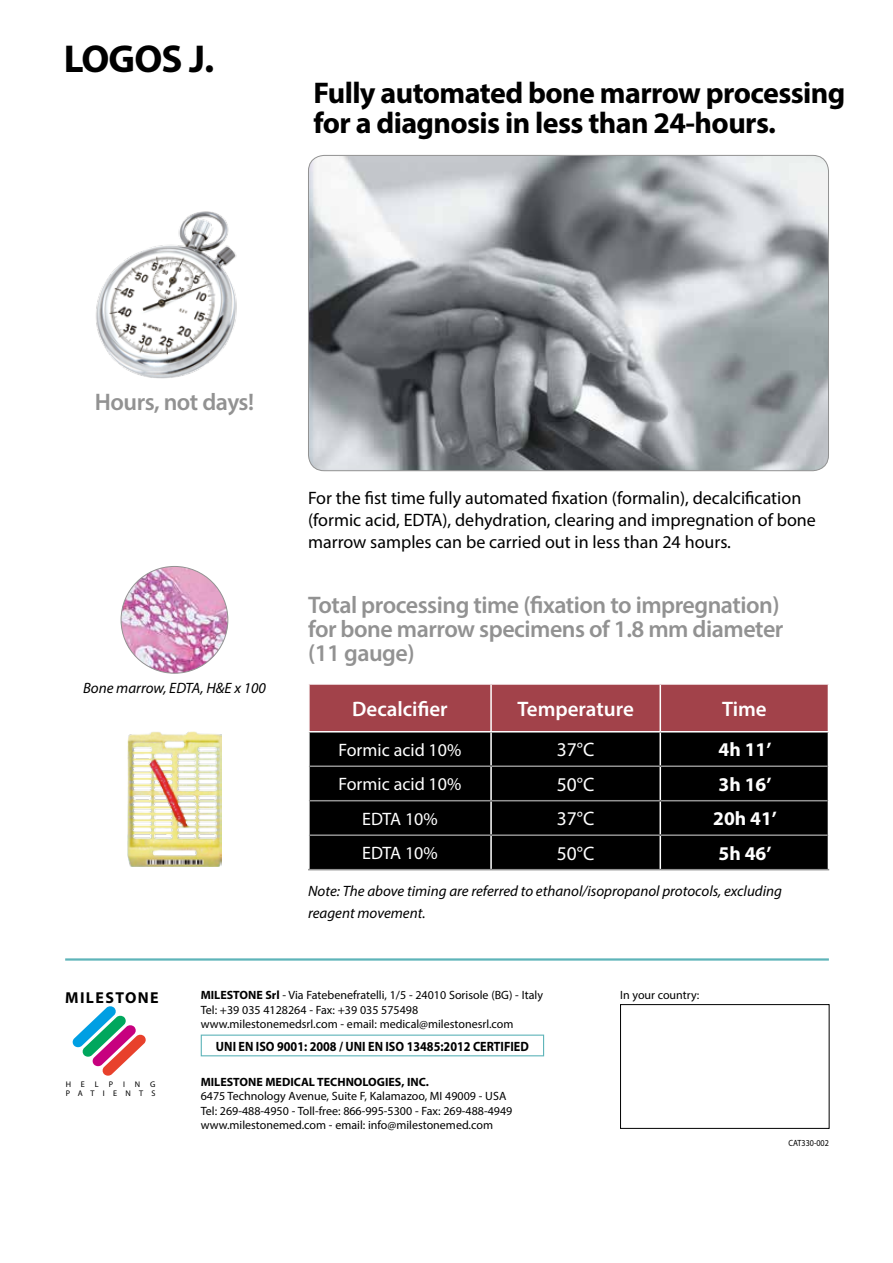
<style>
.page{position:relative;width:893px;height:1263px;background:#fff}
.page>*{position:absolute;margin:0;border:0;box-sizing:border-box;transform-origin:0 0}
.t1{font:700 39px "Myriad Pro";letter-spacing:-.02em;color:#000}
.t2{font:700 30px/30px "Myriad Pro";letter-spacing:-.02em;color:#000}
.t3{font:600 24px/24px "Myriad Pro";letter-spacing:-.02em;color:#929292}
.t4{font:600 21px "Myriad Pro";color:#fff}
.t5{font:700 19.5px "Myriad Pro";color:#fff}
.t6{font:19.5px "Myriad Pro";color:#fff}
.t7{font:18px/21.6px "Myriad Pro";color:#000}
.t8{font:18px "Myriad Pro";color:#fff}
.t9{font:700 15.9px "Myriad Pro";letter-spacing:.09em;color:#000}
.t10{font:italic 15px/22.5px "Myriad Pro";color:#000}
.t11{font:700 13.5px "Myriad Pro";color:#000;scale:.9 1}
.t12{font:12px/14.4px "Myriad Pro";color:#000}
.t13{font:700 12px "Myriad Pro";color:#000}
.t14{font:9px "Myriad Pro";letter-spacing:-.005em;color:#000;scale:.9 1}
.t15{font:8.25px/9.9px "Myriad Pro";letter-spacing:1.015em;color:#000}
.s1{font-weight:700}
</style>
<div class="page">
<div style="left:620px;top:1004px;width:209px;height:124px;border:1px solid #000"></div>
<div style="left:201px;top:1034px;width:343px;height:22px;border:1px solid #5eb4b9"></div>
<svg style="left:72px;top:1006px;width:74px;height:70px"></svg>
<hr style="left:65px;top:958px;width:764px;height:3px;background:#5eb4b9">
<img style="left:121px;top:566px;width:107px;height:107px;border-radius:53px">
<div style="left:310px;top:685px;width:518px;height:46px;background:#a2424a"></div>
<div style="left:310px;top:732px;width:518px;height:137px;background:#000"></div>
<hr style="left:490px;top:685px;width:2px;height:46px;background:#fff">
<hr style="left:659px;top:685px;width:2px;height:46px;background:#fff">
<hr style="left:490px;top:732px;width:2px;height:33px;background:#fff">
<hr style="left:659px;top:732px;width:2px;height:33px;background:#fff">
<hr style="left:490px;top:767px;width:2px;height:33px;background:#fff">
<hr style="left:659px;top:767px;width:2px;height:33px;background:#fff">
<hr style="left:490px;top:801px;width:2px;height:33px;background:#fff">
<hr style="left:659px;top:801px;width:2px;height:33px;background:#fff">
<hr style="left:490px;top:836px;width:2px;height:33px;background:#fff">
<hr style="left:659px;top:836px;width:2px;height:33px;background:#fff">
<hr style="left:310px;top:765px;width:181px;height:2px;background:#929292">
<hr style="left:491px;top:765px;width:169px;height:2px;background:#929292">
<hr style="left:660px;top:765px;width:168px;height:2px;background:#929292">
<hr style="left:310px;top:800px;width:181px;height:1px;background:#929292">
<hr style="left:491px;top:800px;width:169px;height:1px;background:#929292">
<hr style="left:660px;top:800px;width:168px;height:1px;background:#929292">
<hr style="left:310px;top:834px;width:181px;height:2px;background:#929292">
<hr style="left:491px;top:834px;width:169px;height:2px;background:#929292">
<hr style="left:660px;top:834px;width:168px;height:2px;background:#929292">
<hr style="left:308px;top:869px;width:183px;height:1px;background:#929292">
<hr style="left:491px;top:869px;width:169px;height:1px;background:#929292">
<hr style="left:660px;top:869px;width:169px;height:1px;background:#929292">
<img style="left:308px;top:155px;width:520px;height:316px">
<img style="left:96px;top:211px;width:141px;height:167px">
<img style="left:128px;top:732px;width:93px;height:134px">
<h1 class="t1" style="left:64px;top:33px;width:152px">LOGOS J.</h1>
<h2 class="t2" style="left:313px;top:77px;width:533px">Fully automated bone marrow processing for a diagnosis in less than 24-hours.</h2>
<h3 class="t3" style="left:95px;top:390px;width:161px">Hours, not days!</h3>
<p class="t10" style="left:83px;top:677px;width:184px">Bone marrow, EDTA, H&amp;E x 100</p>
<h3 class="t7" style="left:308px;top:487px;width:509px">For the fist time fully automated fixation (formalin), decalcification (formic acid, EDTA), dehydration, clearing and impregnation of bone marrow samples can be carried out in less than 24 hours.</h3>
<h3 class="t3" style="left:308px;top:592px;width:477px">Total processing time (fixation to impregnation) for bone marrow specimens of 1.8 mm diameter (11 gauge)</h3>
<h3 class="t4" style="left:352px;top:695px;width:97px">Decalcifier</h3>
<h3 class="t4" style="left:517px;top:695px;width:118px">Temperature</h3>
<h3 class="t4" style="left:722px;top:695px;width:46px">Time</h3>
<h3 class="t8" style="left:339px;top:739px;width:124px">Formic acid 10%</h3>
<h3 class="t6" style="left:557px;top:738px;width:39px">37°C</h3>
<h3 class="t5" style="left:719px;top:737px;width:54px">4h 11’</h3>
<h3 class="t8" style="left:339px;top:773px;width:124px">Formic acid 10%</h3>
<h3 class="t6" style="left:557px;top:772px;width:39px">50°C</h3>
<h3 class="t5" style="left:719px;top:771px;width:54px">3h 16’</h3>
<h3 class="t8" style="left:362px;top:807px;width:77px">EDTA 10%</h3>
<h3 class="t6" style="left:557px;top:807px;width:39px">37°C</h3>
<h3 class="t5" style="left:713px;top:806px;width:65px">20h 41’</h3>
<h3 class="t8" style="left:362px;top:842px;width:77px">EDTA 10%</h3>
<h3 class="t6" style="left:557px;top:841px;width:39px">50°C</h3>
<h3 class="t5" style="left:719px;top:840px;width:54px">5h 46’</h3>
<p class="t10" style="left:308px;top:879px;width:475px">Note: The above timing are referred to ethanol/isopropanol protocols, excluding reagent movement.</p>
<h3 class="t9" style="left:65px;top:987px;width:95px">MILESTONE</h3>
<p class="t15" style="left:66px;top:1079px;width:91px">HELPING<br>PATIENTS</p>
<p class="t12" style="left:201px;top:988px;width:344px"><span class="s1">MILESTONE Srl</span> - Via Fatebenefratelli, 1/5 - 24010 Sorisole (BG) - Italy</p>
<p class="t12" style="left:620px;top:988px;width:81px">In your country:</p>
<p class="t12" style="left:201px;top:1002px;width:314px">Tel: +39 035 4128264 - Fax: +39 035 575498 www.milestonemedsrl.com - email: medical@milestonesrl.com</p>
<p class="t11" style="left:216px;top:1038px;width:349px">UNI EN ISO 9001: 2008 / UNI EN ISO 13485:2012 CERTIFIED</p>
<p class="t13" style="left:201px;top:1074px;width:230px">MILESTONE MEDICAL TECHNOLOGIES, INC.</p>
<p class="t12" style="left:201px;top:1089px;width:313px">6475 Technology Avenue, Suite F, Kalamazoo, MI 49009 - USA<br>Tel: 269-488-4950 - Toll-free: 866-995-5300 - Fax: 269-488-4949 www.milestonemed.com - email: info@milestonemed.com</p>
<p class="t14" style="left:789px;top:1137px;width:46px">CAT330-002</p>
</div>
